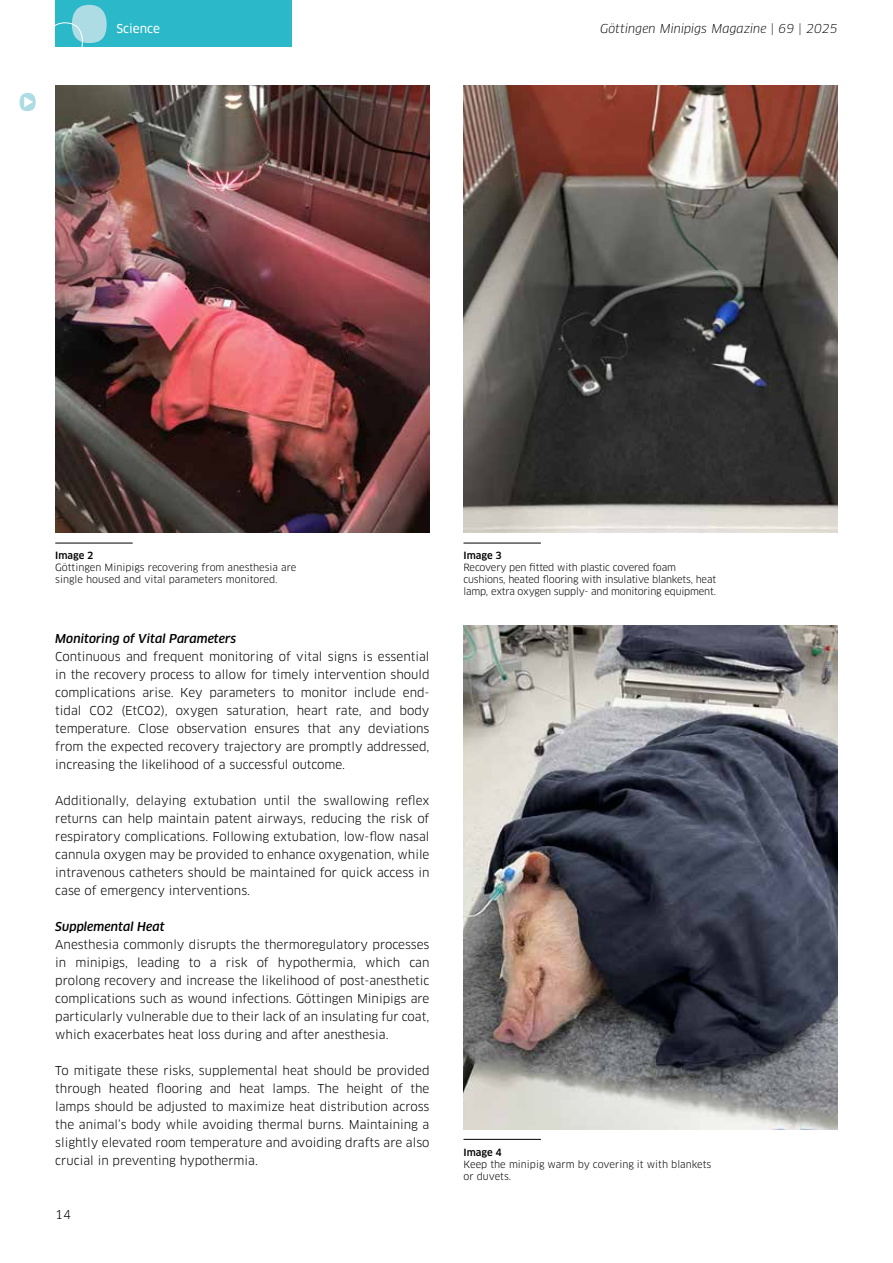
<style>
.page{position:relative;width:893px;height:1263px;background:#fff}
.page>*{position:absolute;margin:0;border:0;box-sizing:border-box;transform-origin:0 0}
.t1{font:12px/18px "Clan OT";color:#000;text-align:justify}
.t2{font:italic 500 12px "Clan OT";color:#000}
.t3{font:italic 12px "Clan OT";color:#000}
.t4{font:12px "Clan OT News";color:#fff}
.t5{font:9.75px/12px "Clan OT";letter-spacing:-.015em;color:#000}
.t6{font:500 9.75px "Clan OT";color:#000}
</style>
<div class="page">
<div style="left:55px;top:0;width:236px;height:47px;background:#2bb8c9"></div>
<div style="left:72px;top:5px;width:35px;height:38px;background:#aedce4;border-radius:50%"></div>
<div style="left:48px;top:23px;width:35px;height:38px;border:1px solid #fff;border-radius:50%"></div>
<img style="left:463px;top:85px;width:375px;height:448px">
<img style="left:55px;top:85px;width:374px;height:448px">
<hr style="left:55px;top:543px;width:78px;height:1px;background:#000">
<hr style="left:463px;top:543px;width:78px;height:1px;background:#000">
<hr style="left:463px;top:1139px;width:78px;height:1px;background:#000">
<img style="left:463px;top:625px;width:375px;height:504px">
<div style="left:20px;top:93px;width:16px;height:18px;background:#aedce4;border-radius:50%"></div>
<svg style="left:24px;top:97px;width:9px;height:10px"></svg>
<p class="t4" style="left:116px;top:21px;width:45px">Science</p>
<p class="t3" style="left:600px;top:22px;width:239px">Göttingen Minipigs Magazine | 69 | 2025</p>
<p class="t6" style="left:55px;top:550px;width:40px">Image 2</p>
<p class="t5" style="left:55px;top:562px;width:243px">Göttingen Minipigs recovering from anesthesia are single housed and vital parameters monitored.</p>
<p class="t2" style="left:55px;top:632px;width:183px">Monitoring of Vital Parameters</p>
<p class="t1" style="left:55px;top:648px;width:376px">Continuous and frequent monitoring of vital signs is essential in the recovery process to allow for timely intervention should complications arise. Key parameters to monitor include end&shy;tidal CO2 (EtCO2), oxygen saturation, heart rate, and body temperature. Close observation ensures that any deviations from the expected recovery trajectory are promptly addressed, increasing the likelihood of a successful outcome.</p>
<p class="t1" style="left:55px;top:792px;width:376px">Additionally, delaying extubation until the swallowing reflex returns can help maintain patent airways, reducing the risk of respiratory complications. Following extubation, low-flow nasal cannula oxygen may be provided to enhance oxygenation, while intravenous catheters should be maintained for quick access in case of emergency interventions.</p>
<p class="t2" style="left:55px;top:920px;width:111px">Supplemental Heat</p>
<p class="t1" style="left:55px;top:936px;width:376px">Anesthesia commonly disrupts the thermoregulatory processes in minipigs, leading to a risk of hypothermia, which can prolong recovery and increase the likelihood of post-anesthetic complications such as wound infections. Göttingen Minipigs are particularly vulnerable due to their lack of an insulating fur coat, which exacerbates heat loss during and after anesthesia.</p>
<p class="t1" style="left:55px;top:1062px;width:376px">To mitigate these risks, supplemental heat should be provided through heated flooring and heat lamps. The height of the lamps should be adjusted to maximize heat distribution across the animal’s body while avoiding thermal burns. Maintaining a slightly elevated room temperature and avoiding drafts are also crucial in preventing hypothermia.</p>
<p class="t1" style="left:55px;top:1205px;width:17px">14</p>
<p class="t6" style="left:463px;top:550px;width:40px">Image 3</p>
<p class="t5" style="left:463px;top:562px;width:254px">Recovery pen fitted with plastic covered foam cushions, heated flooring with insulative blankets, heat lamp, extra oxygen supply- and monitoring equipment.</p>
<p class="t6" style="left:463px;top:1146px;width:40px">Image 4</p>
<p class="t5" style="left:463px;top:1158px;width:249px">Keep the minipig warm by covering it with blankets or duvets.</p>
</div>
